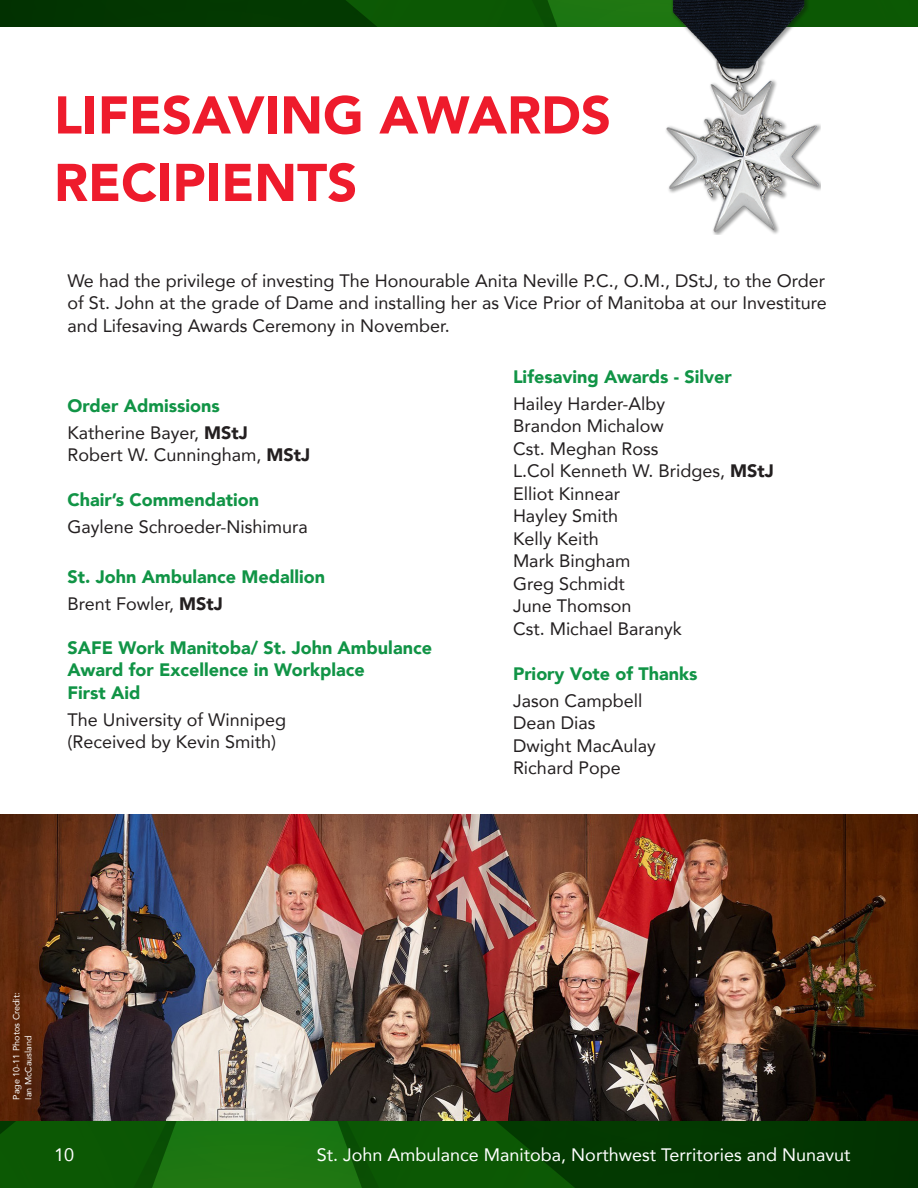
<style>
.page{position:relative;width:918px;height:1188px;background:#fff}
.page>*{position:absolute;margin:0;border:0;box-sizing:border-box;transform-origin:0 0}
.t1{font:900 52.5px "Avenir";color:#ee1b2c}
.t2{font:18px/22.5px "Avenir";color:#231f20}
.t3{font:900 18px/22.5px "Avenir";color:#119446}
.t4{font:18px "Avenir";color:#fff}
.t5{font:9px/12px "Avenir";color:#fff}
.s1{font-weight:900}
</style>
<div class="page">
<svg style="left:0;top:1120px;width:918px;height:68px;background:#0c4f06"></svg>
<svg style="left:0;top:0;width:918px;height:27px;background:#0a4c04"></svg>
<img style="left:0;top:814px;width:918px;height:306px">
<img style="left:663px;top:0;width:157px;height:235px">
<hr style="left:917px;top:27px;width:1px;height:389px;background:#d1232a">
<p class="t1" style="left:54px;top:70px;width:559px">LIFESAVING AWARDS</p>
<p class="t1" style="left:54px;top:138px;width:305px">RECIPIENTS</p>
<p class="t2" style="left:68px;top:268px;width:761px;text-align:justify">We had the privilege of investing The Honourable Anita Neville P.C., O.M., DStJ, to the Order of St. John at the grade of Dame and installing her as Vice Prior of Manitoba at our Investiture and Lifesaving Awards Ceremony in November.</p>
<p class="t3" style="left:68px;top:394px;width:154px">Order Admissions</p>
<p class="t2" style="left:68px;top:421px;width:182px">Katherine Bayer, <span class="s1">MStJ</span></p>
<p class="t2" style="left:68px;top:443px;width:244px">Robert W. Cunningham, <span class="s1">MStJ</span></p>
<p class="t3" style="left:68px;top:488px;width:193px">Chair’s Commendation</p>
<p class="t2" style="left:68px;top:515px;width:242px">Gaylene Schroeder-Nishimura</p>
<p class="t3" style="left:68px;top:565px;width:259px">St. John Ambulance Medallion</p>
<p class="t2" style="left:68px;top:592px;width:157px">Brent Fowler, <span class="s1">MStJ</span></p>
<p class="t3" style="left:68px;top:636px;width:366px">SAFE Work Manitoba/ St. John Ambulance<br>Award for Excellence in Workplace<br>First Aid</p>
<p class="t2" style="left:68px;top:708px;width:220px">The University of Winnipeg (Received by Kevin Smith)</p>
<p class="t3" style="left:513px;top:365px;width:220px">Lifesaving Awards - Silver</p>
<p class="t2" style="left:513px;top:392px;width:154px">Hailey Harder-Alby</p>
<p class="t2" style="left:513px;top:414px;width:152px">Brandon Michalow</p>
<p class="t2" style="left:513px;top:437px;width:147px">Cst. Meghan Ross</p>
<p class="t2" style="left:513px;top:459px;width:262px">L.Col Kenneth W. Bridges, <span class="s1">MStJ</span></p>
<p class="t2" style="left:513px;top:482px;width:109px">Elliot Kinnear</p>
<p class="t2" style="left:513px;top:504px;width:107px">Hayley Smith</p>
<p class="t2" style="left:513px;top:527px;width:87px">Kelly Keith</p>
<p class="t2" style="left:513px;top:549px;width:119px">Mark Bingham</p>
<p class="t2" style="left:513px;top:572px;width:113px">Greg Schmidt</p>
<p class="t2" style="left:513px;top:594px;width:120px">June Thomson</p>
<p class="t2" style="left:513px;top:617px;width:170px">Cst. Michael Baranyk</p>
<p class="t3" style="left:513px;top:662px;width:186px">Priory Vote of Thanks</p>
<p class="t2" style="left:513px;top:689px;width:131px">Jason Campbell</p>
<p class="t2" style="left:513px;top:711px;width:84px">Dean Dias</p>
<p class="t2" style="left:513px;top:734px;width:144px">Dwight MacAulay</p>
<p class="t2" style="left:513px;top:756px;width:109px">Richard Pope</p>
<p class="t5" style="left:10px;top:1100px;width:108px;rotate:-90deg">Page 10-11 Photos Credit:<br>Ian McCausland</p>
<p class="t4" style="left:54px;top:1140px;width:22px">10</p>
<p class="t4" style="left:317px;top:1140px;width:535px">St. John Ambulance Manitoba, Northwest Territories and Nunavut</p>
</div>
